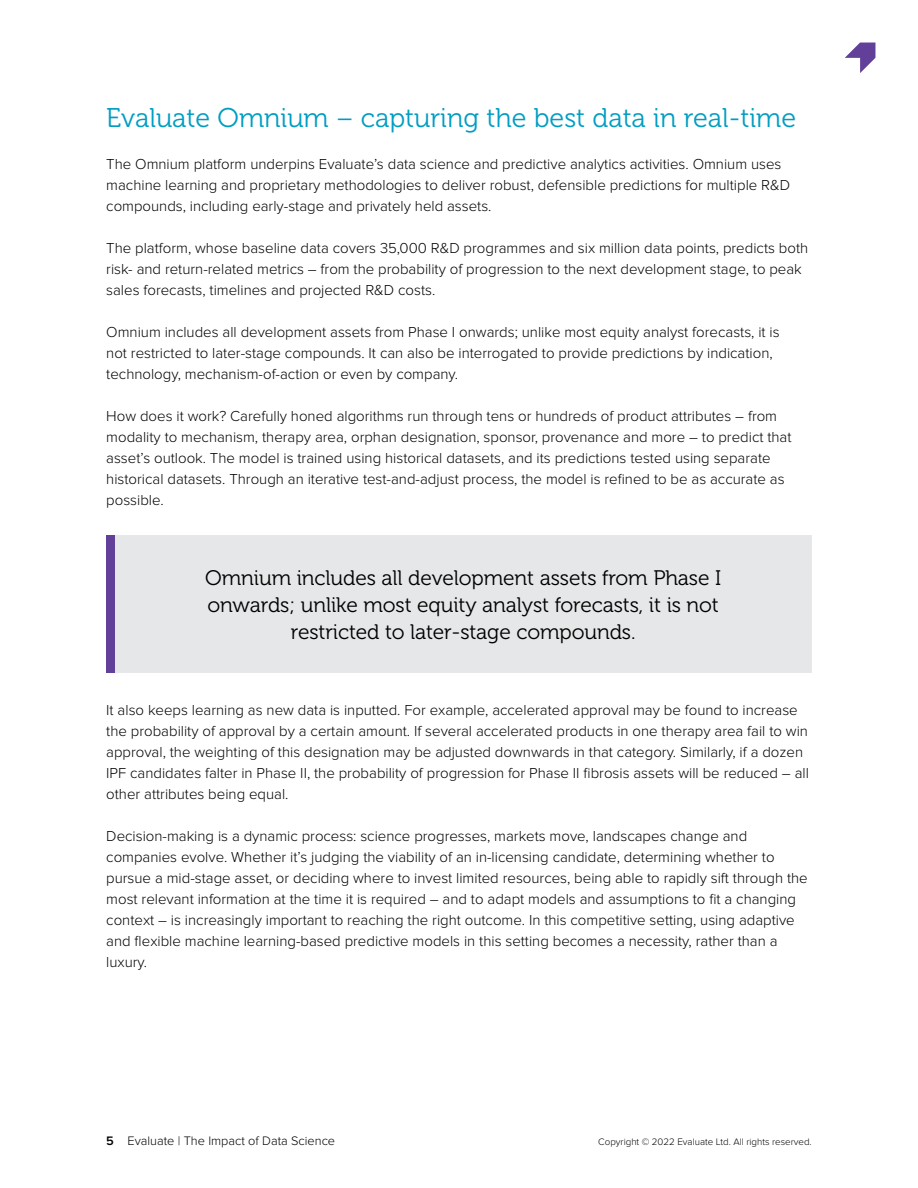
<style>
.page{position:relative;width:918px;height:1188px;background:#fff}
.page>*{position:absolute;margin:0;border:0;box-sizing:border-box;transform-origin:0 0}
.t1{font:27px "Museo 300";color:#009dc3}
.t2{font:21px/27px "Museo 300";letter-spacing:-.005em;color:#000;text-align:center}
.t3{font:300 15px/21px "Proxima Nova";color:#000}
.t4{font:300 12.75px "Proxima Nova";color:#000}
.t5{font:300 9.75px "Proxima Nova";color:#000}
.s1{font-weight:600}
</style>
<div class="page">
<svg style="left:845px;top:43px;width:30px;height:30px"></svg>
<div style="left:115px;top:535px;width:697px;height:138px;background:#e6e7e8"></div>
<div style="left:106px;top:535px;width:9px;height:138px;background:#623f99"></div>
<h1 class="t1" style="left:106px;top:103px;width:691px">Evaluate Omnium – capturing the best data in real-time</h1>
<p class="t3" style="left:106px;top:153px;width:685px">The Omnium platform underpins Evaluate’s data science and predictive analytics activities. Omnium uses machine learning and proprietary methodologies to deliver robust, defensible predictions for multiple R&amp;D compounds, including early-stage and privately held assets.</p>
<p class="t3" style="left:106px;top:237px;width:703px">The platform, whose baseline data covers 35,000 R&amp;D programmes and six million data points, predicts both risk- and return-related metrics – from the probability of progression to the next development stage, to peak sales forecasts, timelines and projected R&amp;D costs.</p>
<p class="t3" style="left:106px;top:321px;width:675px">Omnium includes all development assets from Phase I onwards; unlike most equity analyst forecasts, it is not restricted to later-stage compounds. It can also be interrogated to provide predictions by indication, technology, mechanism-of-action or even by company.</p>
<p class="t3" style="left:106px;top:405px;width:687px">How does it work? Carefully honed algorithms run through tens or hundreds of product attributes – from modality to mechanism, therapy area, orphan designation, sponsor, provenance and more – to predict that asset’s outlook. The model is trained using historical datasets, and its predictions tested using separate historical datasets. Through an iterative test-and-adjust process, the model is refined to be as accurate as possible.</p>
<h2 class="t2" style="left:205px;top:565px;width:518px">Omnium includes all development assets from Phase I onwards; unlike most equity analyst forecasts, it is not restricted to later-stage compounds.</h2>
<p class="t3" style="left:106px;top:699px;width:704px">It also keeps learning as new data is inputted. For example, accelerated approval may be found to increase the probability of approval by a certain amount. If several accelerated products in one therapy area fail to win approval, the weighting of this designation may be adjusted downwards in that category. Similarly, if a dozen IPF candidates falter in Phase II, the probability of progression for Phase II fibrosis assets will be reduced – all other attributes being equal.</p>
<p class="t3" style="left:106px;top:825px;width:703px">Decision-making is a dynamic process: science progresses, markets move, landscapes change and companies evolve. Whether it’s judging the viability of an in-licensing candidate, determining whether to pursue a mid-stage asset, or deciding where to invest limited resources, being able to rapidly sift through the most relevant information at the time it is required – and to adapt models and assumptions to fit a changing context – is increasingly important to reaching the right outcome. In this competitive setting, using adaptive and flexible machine learning-based predictive models in this setting becomes a necessity, rather than a luxury.</p>
<p class="t4" style="left:106px;top:1134px;width:230px"><span class="s1">5</span> Evaluate | The Impact of Data Science</p>
<p class="t5" style="left:598px;top:1137px;width:215px">Copyright © 2022 Evaluate Ltd. All rights reserved.</p>
</div>
